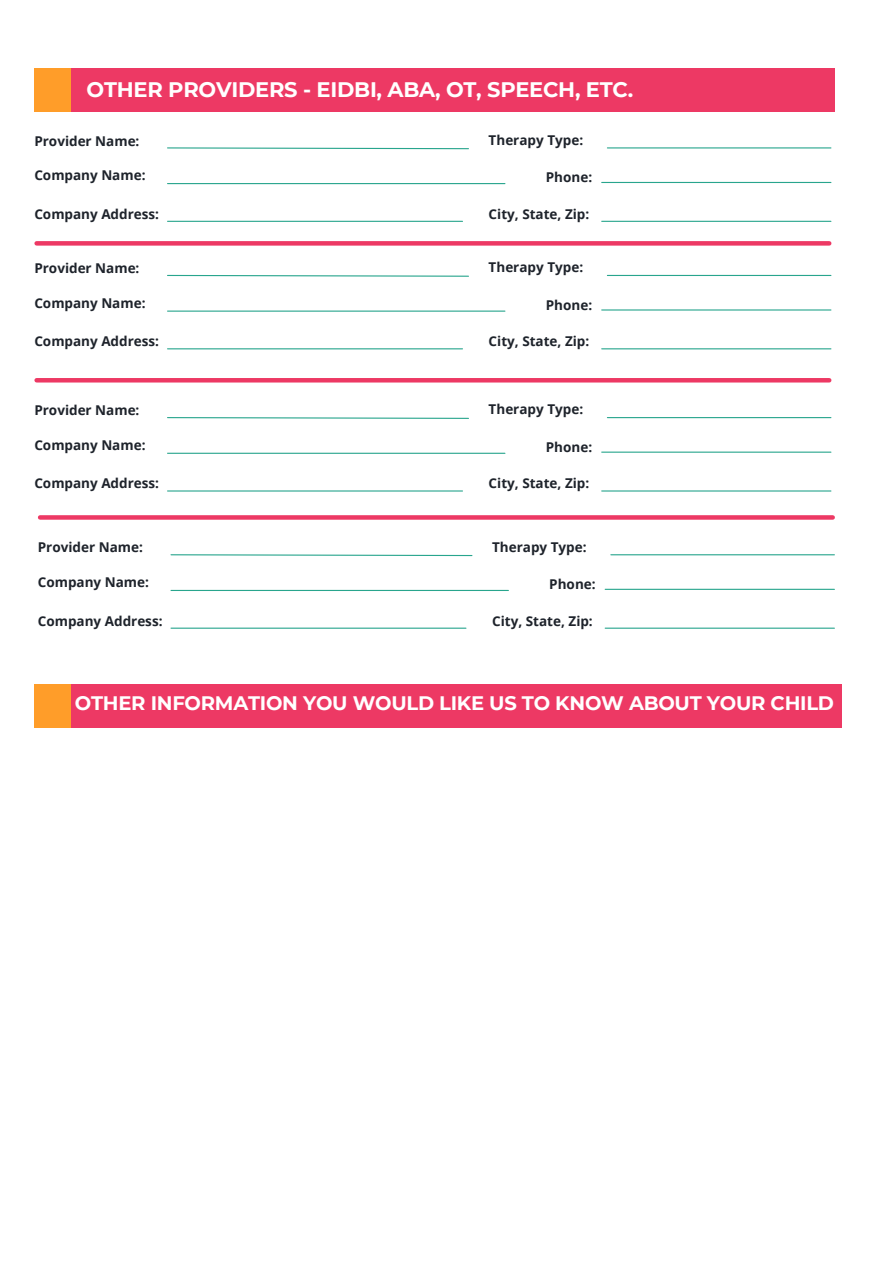
<style>
.page{position:relative;width:894px;height:1264px;background:#fff}
.page>*{position:absolute;margin:0;border:0;box-sizing:border-box;transform-origin:0 0}
.t1{font:700 21px "Montserrat";letter-spacing:-.01em;color:#fff}
.t2{font:700 19.5px "Montserrat";letter-spacing:-.01em;color:#fff}
.t3{font:700 13.5px "Open Sans";color:#1e232b}
</style>
<div class="page">
<div style="left:34px;top:684px;width:48px;height:43px;background:#ff9d29"></div>
<div style="left:71px;top:684px;width:770px;height:43px;background:#ed3964"></div>
<div style="left:34px;top:68px;width:48px;height:43px;background:#ff9d29"></div>
<div style="left:71px;top:68px;width:763px;height:43px;background:#ed3964"></div>
<svg style="left:167px;top:147px;width:302px;height:3px"></svg>
<hr style="left:607px;top:147px;width:223px;height:1px;background:#28a58d">
<hr style="left:167px;top:183px;width:338px;height:1px;background:#28a58d">
<hr style="left:601px;top:182px;width:229px;height:1px;background:#28a58d">
<hr style="left:167px;top:221px;width:295px;height:1px;background:#28a58d">
<hr style="left:601px;top:221px;width:229px;height:1px;background:#28a58d">
<svg style="left:167px;top:274px;width:302px;height:3px"></svg>
<hr style="left:607px;top:275px;width:223px;height:1px;background:#28a58d">
<hr style="left:167px;top:310px;width:338px;height:2px;background:#28a58d">
<hr style="left:601px;top:309px;width:229px;height:1px;background:#28a58d">
<hr style="left:167px;top:348px;width:295px;height:1px;background:#28a58d">
<hr style="left:601px;top:348px;width:229px;height:1px;background:#28a58d">
<svg style="left:167px;top:417px;width:302px;height:2px"></svg>
<hr style="left:607px;top:417px;width:223px;height:1px;background:#28a58d">
<hr style="left:167px;top:452px;width:338px;height:2px;background:#28a58d">
<hr style="left:601px;top:451px;width:229px;height:1px;background:#28a58d">
<hr style="left:167px;top:490px;width:295px;height:1px;background:#28a58d">
<hr style="left:601px;top:490px;width:229px;height:1px;background:#28a58d">
<svg style="left:37px;top:241px;width:792px;height:4px;background:#ed3e68"></svg>
<hr style="left:37px;top:378px;width:792px;height:4px;background:#ed3964">
<svg style="left:170px;top:554px;width:303px;height:2px"></svg>
<hr style="left:610px;top:554px;width:224px;height:1px;background:#28a58d">
<hr style="left:171px;top:590px;width:337px;height:1px;background:#28a58d">
<hr style="left:605px;top:588px;width:229px;height:2px;background:#28a58d">
<hr style="left:171px;top:627px;width:295px;height:1px;background:#28a58d">
<hr style="left:605px;top:627px;width:229px;height:1px;background:#28a58d">
<svg style="left:40px;top:515px;width:792px;height:4px;background:#ed426b"></svg>
<p class="t1" style="left:87px;top:76px;width:548px">OTHER PROVIDERS - EIDBI, ABA, OT, SPEECH, ETC.</p>
<p class="t3" style="left:34px;top:131px;width:107px">Provider Name:</p>
<p class="t3" style="left:488px;top:130px;width:96px">Therapy Type:</p>
<p class="t3" style="left:34px;top:166px;width:113px">Company Name:</p>
<p class="t3" style="left:545px;top:168px;width:48px">Phone:</p>
<p class="t3" style="left:34px;top:204px;width:126px">Company Address:</p>
<p class="t3" style="left:488px;top:204px;width:102px">City, State, Zip:</p>
<p class="t3" style="left:34px;top:259px;width:107px">Provider Name:</p>
<p class="t3" style="left:488px;top:258px;width:96px">Therapy Type:</p>
<p class="t3" style="left:34px;top:293px;width:113px">Company Name:</p>
<p class="t3" style="left:545px;top:295px;width:48px">Phone:</p>
<p class="t3" style="left:34px;top:332px;width:126px">Company Address:</p>
<p class="t3" style="left:488px;top:332px;width:102px">City, State, Zip:</p>
<p class="t3" style="left:34px;top:401px;width:107px">Provider Name:</p>
<p class="t3" style="left:488px;top:400px;width:96px">Therapy Type:</p>
<p class="t3" style="left:34px;top:435px;width:113px">Company Name:</p>
<p class="t3" style="left:545px;top:437px;width:48px">Phone:</p>
<p class="t3" style="left:34px;top:474px;width:126px">Company Address:</p>
<p class="t3" style="left:488px;top:474px;width:102px">City, State, Zip:</p>
<p class="t3" style="left:38px;top:538px;width:107px">Provider Name:</p>
<p class="t3" style="left:492px;top:537px;width:96px">Therapy Type:</p>
<p class="t3" style="left:38px;top:573px;width:113px">Company Name:</p>
<p class="t3" style="left:549px;top:574px;width:48px">Phone:</p>
<h1 class="t3" style="left:38px;top:611px;width:126px">Company Address:</h1>
<h1 class="t3" style="left:492px;top:611px;width:102px">City, State, Zip:</h1>
<h1 class="t2" style="left:75px;top:691px;width:760px">OTHER INFORMATION YOU WOULD LIKE US TO KNOW ABOUT YOUR CHILD</h1>
</div>
